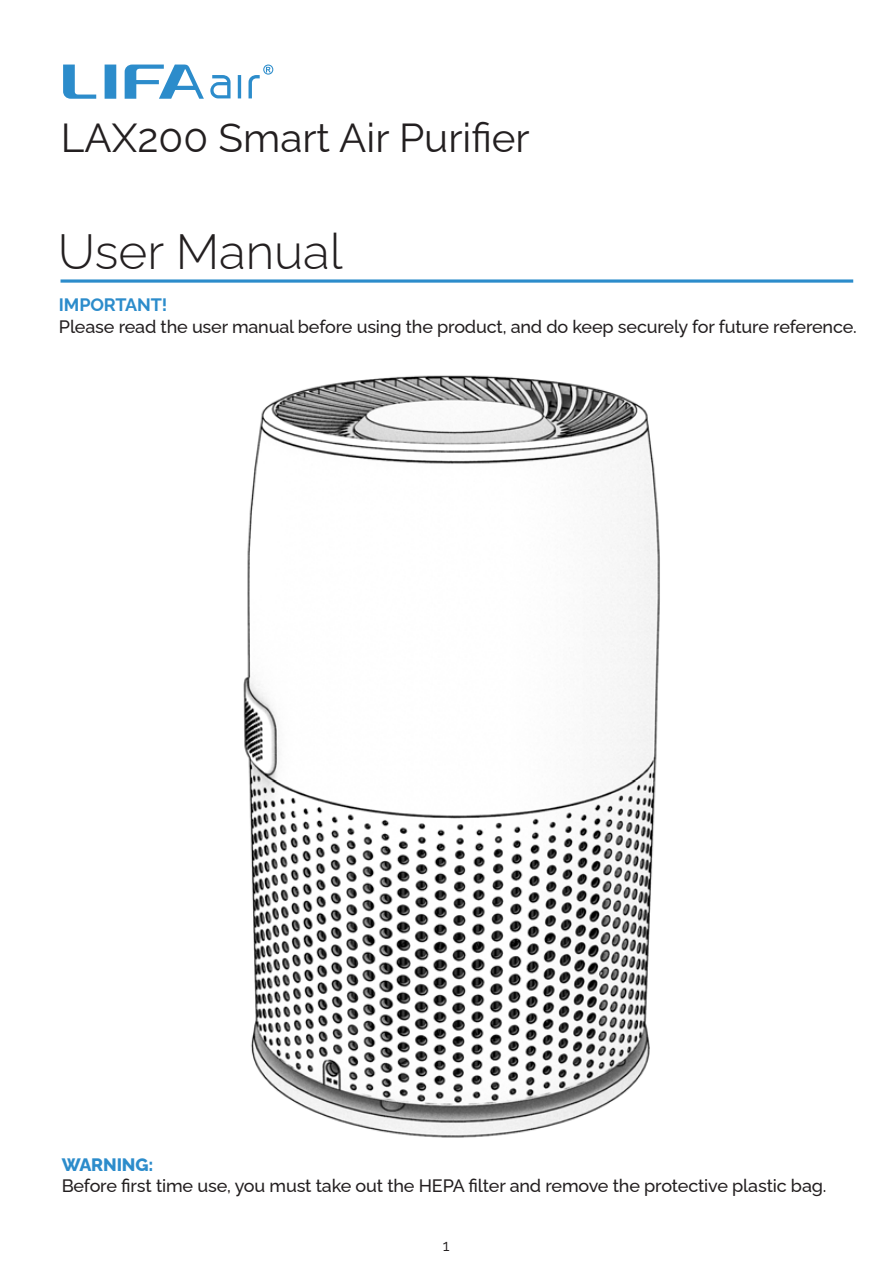
<style>
.page{position:relative;width:893px;height:1263px;background:#fff}
.page>*{position:absolute;margin:0;border:0;box-sizing:border-box;transform-origin:0 0}
.t1{font:300 49.5px "Raleway";color:#231f20}
.t2{font:40.5px "Raleway";color:#231f20}
.t3{font:500 18px "Raleway";letter-spacing:-.01em;color:#231f20}
.t4{font:700 18px "Raleway";letter-spacing:-.01em;color:#2c8ccb}
.t5{font:800 18px "Raleway";letter-spacing:-.01em;color:#2c8ccb}
.t6{font:15.75px "Raleway";color:#231f20}
</style>
<div class="page">
<img style="left:243px;top:375px;width:417px;height:763px">
<svg style="left:63px;top:65px;width:210px;height:34px"></svg>
<svg style="left:61px;top:279px;width:792px;height:4px;background:#56a3d5"></svg>
<h2 class="t2" style="left:61px;top:106px;width:470px">LAX200 Smart Air Purifier</h2>
<h1 class="t1" style="left:58px;top:212px;width:286px">User Manual</h1>
<p class="t4" style="left:59px;top:290px;width:110px">IMPORTANT!</p>
<p class="t3" style="left:59px;top:312px;width:799px">Please read the user manual before using the product, and do keep securely for future reference.</p>
<p class="t5" style="left:62px;top:1150px;width:93px">WARNING:</p>
<p class="t3" style="left:62px;top:1171px;width:766px">Before first time use, you must take out the HEPA filter and remove the protective plastic bag.</p>
<p class="t6" style="left:443px;top:1232px;width:8px">1</p>
</div>
